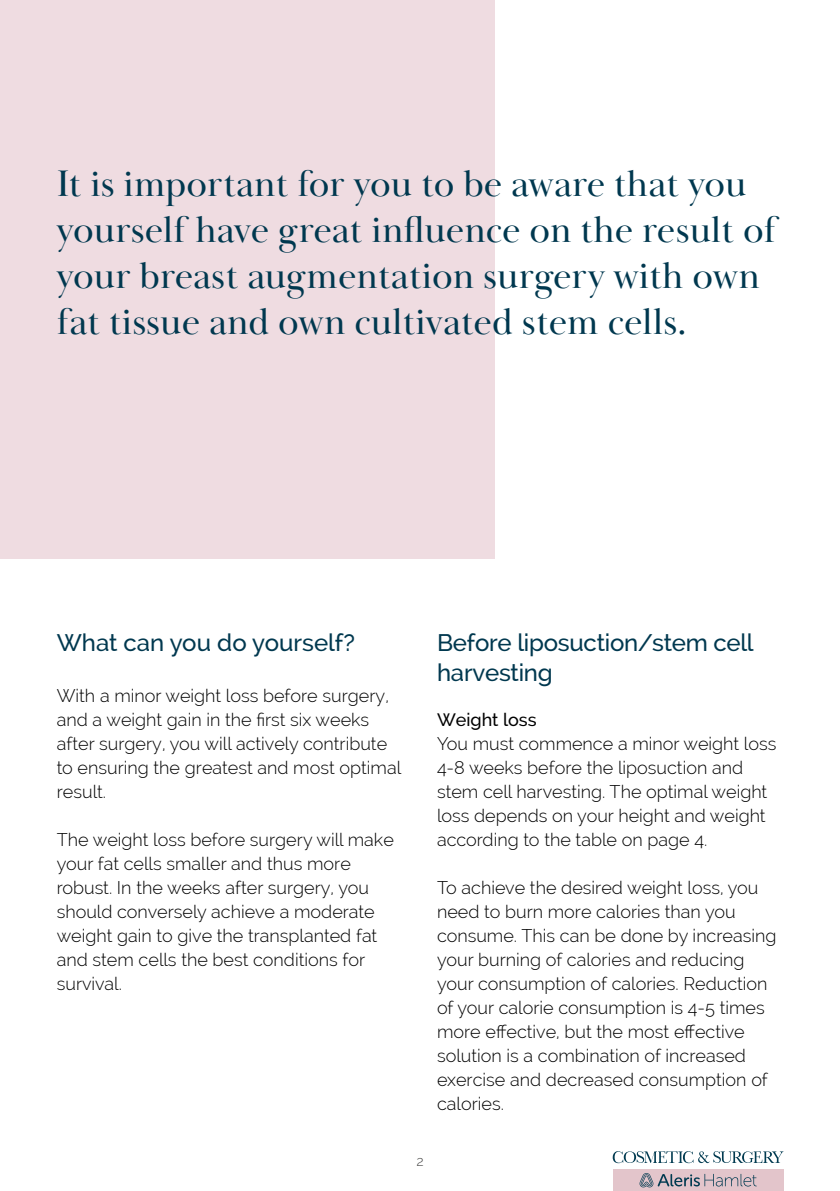
<style>
.page{position:relative;width:840px;height:1191px;background:#fff}
.page>*{position:absolute;margin:0;border:0;box-sizing:border-box;transform-origin:0 0}
.overskrift_20pt{font:38px/46px "Baskerville Display PT";color:#00384f}
.mellemrubrik_1_linje{font:500 24px/30px "Raleway";letter-spacing:-.01em;color:#00384f}
.brødtekst{font:300 18px/24px "Raleway";color:#000}
.brødtekst_medium{font:500 18px "Raleway";color:#000}
.t1{font:300 14px "Raleway";color:#484847}
</style>
<div class="page">
<div style="left:0;top:0;width:494px;height:558px;background:#efdce1"></div>
<div style="left:612px;top:1169px;width:170px;height:22px;background:#e3c5cb"></div>
<svg style="left:639px;top:1173px;width:117px;height:14px"></svg>
<svg style="left:612px;top:1151px;width:170px;height:12px"></svg>
<p class="overskrift_20pt" style="left:57px;top:161px;width:720px">It is important for you to be aware that you yourself have great influence on the result of your breast augmentation surgery with own fat tissue and own cultivated stem cells.</p>
<p class="mellemrubrik_1_linje" style="left:57px;top:627px;width:299px">What can you do yourself?</p>
<p class="brødtekst" style="left:57px;top:684px;width:346px">With a minor weight loss before surgery, and a weight gain in the first six weeks after surgery, you will actively contribute to ensuring the greatest and most optimal result.</p>
<p class="brødtekst" style="left:57px;top:828px;width:338px">The weight loss before surgery will make your fat cells smaller and thus more robust. In the weeks after surgery, you should conversely achieve a moderate weight gain to give the transplanted fat and stem cells the best conditions for survival.</p>
<p class="mellemrubrik_1_linje" style="left:437px;top:627px;width:318px">Before liposuction/stem cell harvesting</p>
<p class="brødtekst_medium" style="left:437px;top:709px;width:101px">Weight loss</p>
<p class="brødtekst" style="left:437px;top:732px;width:340px">You must commence a minor weight loss 4-8 weeks before the liposuction and stem cell harvesting. The optimal weight loss depends on your height and weight according to the table on page 4.</p>
<p class="brødtekst" style="left:437px;top:876px;width:341px">To achieve the desired weight loss, you need to burn more calories than you consume. This can be done by increasing your burning of calories and reducing your consumption of calories. Reduction of your calorie consumption is 4-5 times more effective, but the most effective solution is a combination of increased exercise and decreased consumption of calories.</p>
<p class="t1" style="left:416px;top:1153px;width:9px">2</p>
</div>
